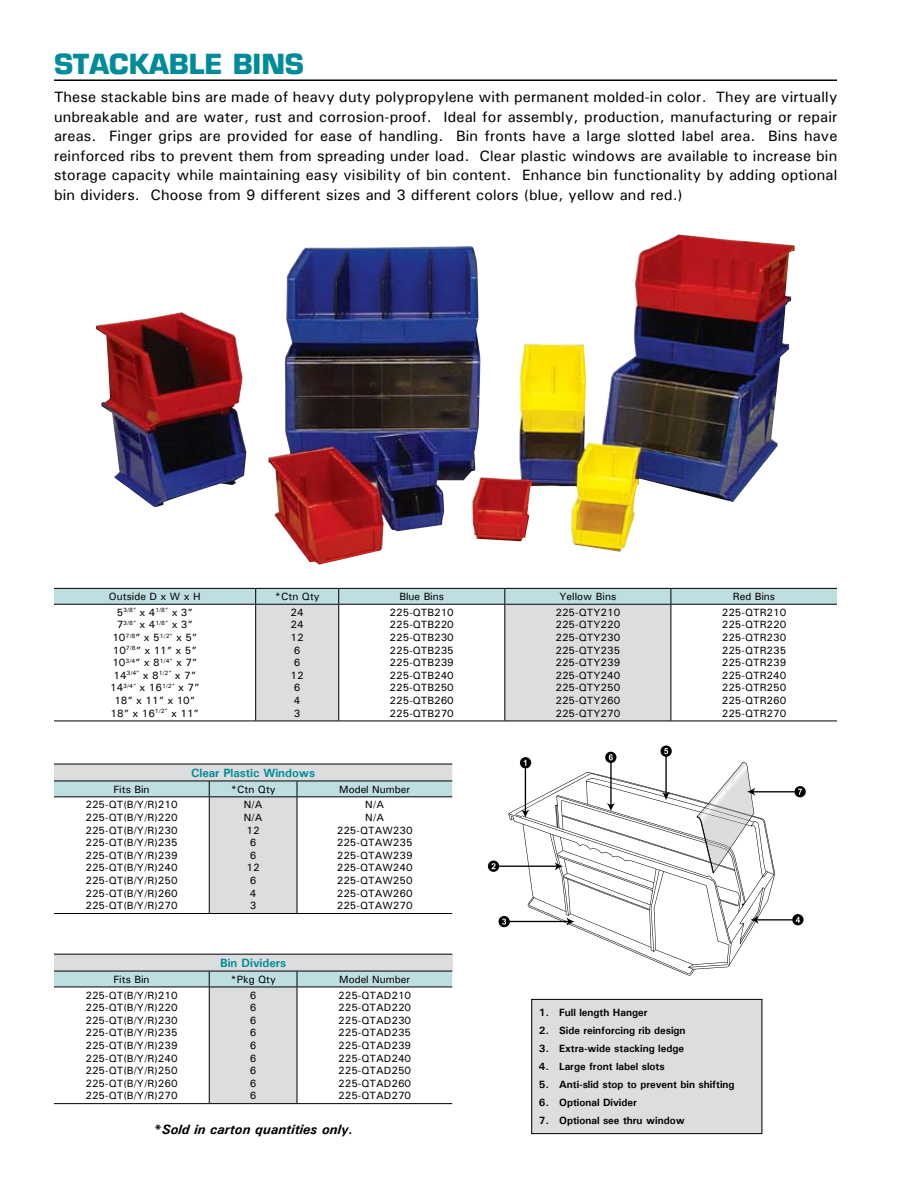
<style>
.page{position:relative;width:918px;height:1188px;background:#fff}
.page>*{position:absolute;margin:0;border:0;box-sizing:border-box;transform-origin:0 0}
.t1{font:700 27px "Eurostile";color:#008b99}
.t2{font:500 15px/19.5px "Univers";letter-spacing:.01em;color:#000;text-align:justify}
.t3{font:italic 700 13.5px "Univers";letter-spacing:.01em;color:#000}
.t4{font:700 12px "Univers";color:#008b99}
.t5{font:500 10.5px/12.6px "Univers";color:#000;text-align:justify}
.t6{font:700 10.5px/18px "Univers";color:#000}
.t7{font:500 6.15px/12.6px "Univers";color:#000}
.s1{font-size:10.5px}
</style>
<div class="page">
<img style="left:96px;top:234px;width:699px;height:331px">
<svg style="left:256px;top:605px;width:415px;height:116px;fill:#dcddde"></svg>
<svg style="left:54px;top:589px;width:783px;height:15px;background:#bad9dd"></svg>
<hr style="left:255px;top:605px;width:1px;height:116px;background:#000">
<hr style="left:338px;top:605px;width:1px;height:116px;background:#000">
<hr style="left:505px;top:605px;width:1px;height:116px;background:#000">
<hr style="left:671px;top:605px;width:1px;height:116px;background:#000">
<hr style="left:54px;top:588px;width:202px;height:1px;background:#000">
<hr style="left:256px;top:588px;width:83px;height:1px;background:#000">
<hr style="left:339px;top:588px;width:166px;height:1px;background:#000">
<hr style="left:505px;top:588px;width:166px;height:1px;background:#000">
<hr style="left:671px;top:588px;width:166px;height:1px;background:#000">
<hr style="left:54px;top:604px;width:202px;height:1px;background:#000">
<hr style="left:256px;top:604px;width:83px;height:1px;background:#000">
<hr style="left:339px;top:604px;width:166px;height:1px;background:#000">
<hr style="left:505px;top:604px;width:166px;height:1px;background:#000">
<hr style="left:671px;top:604px;width:166px;height:1px;background:#000">
<hr style="left:54px;top:721px;width:202px;height:1px;background:#000">
<hr style="left:256px;top:721px;width:83px;height:1px;background:#000">
<hr style="left:339px;top:721px;width:166px;height:1px;background:#000">
<hr style="left:505px;top:721px;width:166px;height:1px;background:#000">
<hr style="left:671px;top:721px;width:166px;height:1px;background:#000">
<div style="left:794px;top:786px;width:12px;height:11px;background:#000;border-radius:50%"></div>
<svg style="left:488px;top:861px;width:11px;height:11px"></svg>
<svg style="left:792px;top:914px;width:12px;height:11px"></svg>
<div style="left:661px;top:746px;width:11px;height:11px;background:#000;border-radius:50%"></div>
<svg style="left:492px;top:748px;width:310px;height:226px"></svg>
<div style="left:532px;top:999px;width:230px;height:135px;background:#dcddde"></div>
<div style="left:531px;top:999px;width:231px;height:135px;border:1px solid #000"></div>
<hr style="left:54px;top:80px;width:783px;height:1px;background:#000">
<div style="left:54px;top:765px;width:398px;height:16px;background:#dcddde"></div>
<svg style="left:54px;top:797px;width:398px;height:116px"></svg>
<div style="left:54px;top:782px;width:398px;height:14px;background:#bfdee2"></div>
<hr style="left:209px;top:797px;width:1px;height:116px;background:#000">
<hr style="left:297px;top:797px;width:1px;height:116px;background:#000">
<hr style="left:54px;top:764px;width:155px;height:1px;background:#000">
<hr style="left:209px;top:764px;width:88px;height:1px;background:#000">
<hr style="left:297px;top:764px;width:155px;height:1px;background:#000">
<hr style="left:54px;top:781px;width:155px;height:1px;background:#000">
<hr style="left:209px;top:781px;width:88px;height:1px;background:#000">
<hr style="left:297px;top:781px;width:155px;height:1px;background:#000">
<hr style="left:54px;top:796px;width:155px;height:1px;background:#000">
<hr style="left:209px;top:796px;width:88px;height:1px;background:#000">
<hr style="left:297px;top:796px;width:155px;height:1px;background:#000">
<hr style="left:54px;top:913px;width:155px;height:1px;background:#000">
<hr style="left:209px;top:913px;width:88px;height:1px;background:#000">
<hr style="left:297px;top:913px;width:155px;height:1px;background:#000">
<div style="left:54px;top:954px;width:398px;height:17px;background:#dcddde"></div>
<div style="left:209px;top:987px;width:88px;height:117px;background:#dcddde"></div>
<svg style="left:54px;top:972px;width:398px;height:15px;background:#b7d4d8"></svg>
<hr style="left:209px;top:987px;width:1px;height:116px;background:#000">
<hr style="left:297px;top:987px;width:1px;height:116px;background:#000">
<hr style="left:54px;top:954px;width:155px;height:1px;background:#000">
<hr style="left:209px;top:954px;width:88px;height:1px;background:#000">
<hr style="left:297px;top:954px;width:155px;height:1px;background:#000">
<hr style="left:54px;top:971px;width:155px;height:1px;background:#000">
<hr style="left:209px;top:971px;width:88px;height:1px;background:#000">
<hr style="left:297px;top:971px;width:155px;height:1px;background:#000">
<hr style="left:54px;top:987px;width:155px;height:1px;background:#000">
<hr style="left:209px;top:987px;width:88px;height:1px;background:#000">
<hr style="left:297px;top:987px;width:155px;height:1px;background:#000">
<hr style="left:54px;top:1103px;width:155px;height:1px;background:#000">
<hr style="left:209px;top:1103px;width:88px;height:1px;background:#000">
<hr style="left:297px;top:1103px;width:155px;height:1px;background:#000">
<h1 class="t1" style="left:54px;top:47px;width:250px">STACKABLE BINS</h1>
<p class="t2" style="left:54px;top:87px;width:785px">These stackable bins are made of heavy duty polypropylene with permanent molded-in color. They are virtually unbreakable and are water, rust and corrosion-proof. Ideal for assembly, production, manufacturing or repair areas. Finger grips are provided for ease of handling. Bin fronts have a large slotted label area. Bins have reinforced ribs to prevent them from spreading under load. Clear plastic windows are available to increase bin storage capacity while maintaining easy visibility of bin content. Enhance bin functionality by adding optional bin dividers. Choose from 9 different sizes and 3 different colors (blue, yellow and red.)</p>
<p class="t5" style="left:109px;top:590px;width:93px">Outside D x W x H</p>
<p class="t5" style="left:275px;top:590px;width:47px">*Ctn Qty</p>
<p class="t5" style="left:400px;top:590px;width:46px">Blue Bins</p>
<p class="t5" style="left:559px;top:590px;width:58px">Yellow Bins</p>
<p class="t5" style="left:733px;top:590px;width:44px">Red Bins</p>
<p class="t7" style="left:117px;top:604px;width:78px"><span class="s1">5</span>3/8” <span class="s1">x 4</span>1/8” <span class="s1">x 3”<br>7</span>3/8” <span class="s1">x 4</span>1/8” <span class="s1">x 3”</span></p>
<p class="t5" style="left:112px;top:631px;width:86px">10<sup>7/8</sup>” x 5<sup>1/2”</sup> x 5” 10<sup>7/8</sup>” x 11” x 5” 10<sup>3/4</sup>” x 8<sup>1/4”</sup> x 7”</p>
<p class="t7" style="left:113px;top:667px;width:84px"><span class="s1">14</span>3/4” <span class="s1">x 8</span>1/2” <span class="s1">x 7”</span></p>
<p class="t5" style="left:110px;top:681px;width:91px;text-align:center">14<sup>3/4”</sup> x 16<sup>1/2”</sup> x 7”<br>18” x 11” x 10”<br>18” x 16<sup>1/2”</sup> x 11”</p>
<p class="t5" style="left:291px;top:606px;width:15px;text-align:center">24<br>24<br>12<br>6<br>6<br>12<br>6<br>4<br>3</p>
<p class="t5" style="left:390px;top:606px;width:66px">225-QTB210<br>225-QTB220<br>225-QTB230<br>225-QTB235<br>225-QTB239<br>225-QTB240<br>225-QTB250<br>225-QTB260<br>225-QTB270</p>
<p class="t5" style="left:555px;top:606px;width:66px">225-QTY210<br>225-QTY220<br>225-QTY230<br>225-QTY235<br>225-QTY239<br>225-QTY240<br>225-QTY250<br>225-QTY260<br>225-QTY270</p>
<p class="t5" style="left:722px;top:606px;width:66px">225-QTR210<br>225-QTR220<br>225-QTR230<br>225-QTR235<br>225-QTR239<br>225-QTR240<br>225-QTR250<br>225-QTR260<br>225-QTR270</p>
<p class="t4" style="left:191px;top:765px;width:126px">Clear Plastic Windows</p>
<p class="t5" style="left:114px;top:782px;width:38px">Fits Bin</p>
<p class="t5" style="left:231px;top:782px;width:47px">*Ctn Qty</p>
<p class="t5" style="left:339px;top:782px;width:73px">Model Number</p>
<p class="t5" style="left:85px;top:798px;width:94px">225-QT(B/Y/R)210<br>225-QT(B/Y/R)220<br>225-QT(B/Y/R)230<br>225-QT(B/Y/R)235<br>225-QT(B/Y/R)239<br>225-QT(B/Y/R)240<br>225-QT(B/Y/R)250<br>225-QT(B/Y/R)260<br>225-QT(B/Y/R)270</p>
<p class="t5" style="left:244px;top:798px;width:20px;text-align:center">N/A<br>N/A<br>12<br>6<br>6<br>12<br>6<br>4<br>3</p>
<p class="t5" style="left:337px;top:798px;width:77px;text-align:center">N/A<br>N/A<br>225-QTAW230<br>225-QTAW235<br>225-QTAW239<br>225-QTAW240<br>225-QTAW250<br>225-QTAW260<br>225-QTAW270</p>
<p class="t4" style="left:220px;top:955px;width:67px">Bin Dividers</p>
<p class="t5" style="left:114px;top:972px;width:38px">Fits Bin</p>
<p class="t5" style="left:230px;top:972px;width:47px">*Pkg Qty</p>
<p class="t5" style="left:339px;top:972px;width:73px">Model Number</p>
<p class="t5" style="left:85px;top:988px;width:94px">225-QT(B/Y/R)210<br>225-QT(B/Y/R)220<br>225-QT(B/Y/R)230<br>225-QT(B/Y/R)235<br>225-QT(B/Y/R)239<br>225-QT(B/Y/R)240<br>225-QT(B/Y/R)250<br>225-QT(B/Y/R)260<br>225-QT(B/Y/R)270</p>
<p class="t5" style="left:250px;top:988px;width:8px">6<br>6<br>6<br>6<br>6<br>6<br>6<br>6<br>6</p>
<p class="t5" style="left:338px;top:988px;width:74px">225-QTAD210<br>225-QTAD220<br>225-QTAD230<br>225-QTAD235<br>225-QTAD239<br>225-QTAD240<br>225-QTAD250<br>225-QTAD260<br>225-QTAD270</p>
<p class="t3" style="left:153px;top:1121px;width:201px">*Sold in carton quantities only.</p>
<p class="t6" style="left:539px;top:1003px;width:12px;text-align:justify">1.<br>2.<br>3.<br>4.<br>5.<br>6.<br>7.</p>
<p class="t6" style="left:559px;top:1003px;width:177px">Full length Hanger<br>Side reinforcing rib design<br>Extra-wide stacking ledge<br>Large front label slots<br>Anti-slid stop to prevent bin shifting<br>Optional Divider<br>Optional see thru window</p>
</div>
